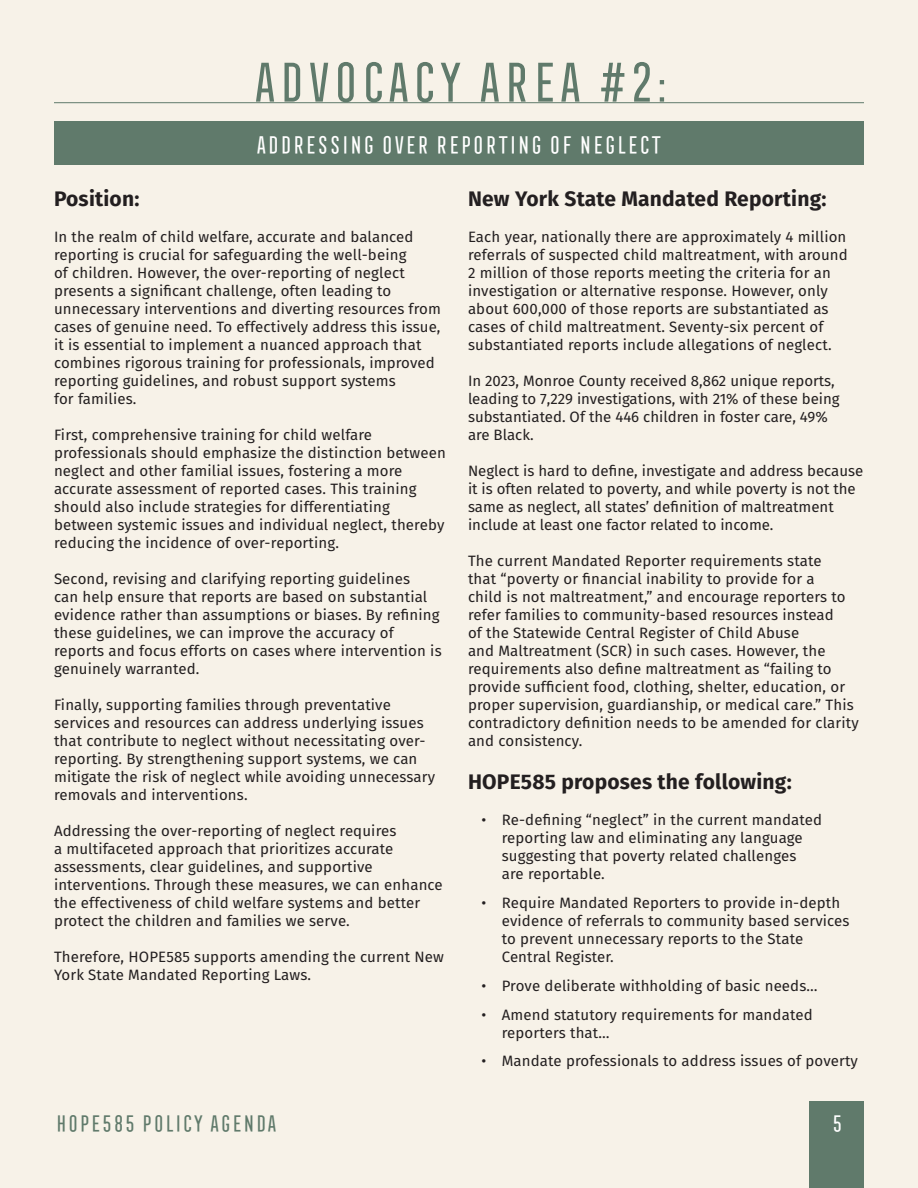
<style>
.page{position:relative;width:918px;height:1188px;background:#f7f2e8}
.page>*{position:absolute;margin:0;border:0;box-sizing:border-box;transform-origin:0 0}
.t1{font:54px "Frontage Condensed";letter-spacing:-.05em;color:#607a6b}
.t2{font:24px "Frontage Condensed";letter-spacing:-.05em;color:#fff}
.t3{font:22.5px "Frontage Condensed";letter-spacing:-.05em;color:#607a6b}
.t4{font:22.5px "Frontage Condensed";color:#fff}
.t5{font:700 21px "Fira Sans";letter-spacing:.01em;color:#231f20}
.t6{font:15px/18px "Fira Sans";letter-spacing:.01em;color:#231f20}
</style>
<div class="page">
<div style="left:809px;top:1102px;width:55px;height:86px;background:#607a6b"></div>
<div style="left:54px;top:122px;width:810px;height:43px;background:#607a6b"></div>
<hr style="left:54px;top:102px;width:810px;height:1px;background:#607a6b">
<p class="t1" style="left:249px;top:53px;width:421px">ADVOCACY AREA #2:</p>
<p class="t2" style="left:254px;top:132px;width:409px">ADDRESSING OVER REPORTING OF NEGLECT</p>
<p class="t5" style="left:54px;top:181px;width:87px">Position:</p>
<p class="t6" style="left:54px;top:227px;width:389px">In the realm of child welfare, accurate and balanced reporting is crucial for safeguarding the well-being<br>of children. However, the over-reporting of neglect presents a significant challenge, often leading to unnecessary interventions and diverting resources from cases of genuine need. To effectively address this issue, it is essential to implement a nuanced approach that combines rigorous training for professionals, improved reporting guidelines, and robust support systems<br>for families.</p>
<p class="t6" style="left:54px;top:425px;width:393px">First, comprehensive training for child welfare professionals should emphasize the distinction between neglect and other familial issues, fostering a more accurate assessment of reported cases. This training should also include strategies for differentiating between systemic issues and individual neglect, thereby reducing the incidence of over-reporting.</p>
<p class="t6" style="left:54px;top:569px;width:389px">Second, revising and clarifying reporting guidelines<br>can help ensure that reports are based on substantial evidence rather than assumptions or biases. By refining these guidelines, we can improve the accuracy of reports and focus efforts on cases where intervention is genuinely warranted.</p>
<p class="t6" style="left:54px;top:695px;width:383px">Finally, supporting families through preventative services and resources can address underlying issues that contribute to neglect without necessitating over&shy;reporting. By strengthening support systems, we can mitigate the risk of neglect while avoiding unnecessary removals and interventions.</p>
<p class="t6" style="left:54px;top:821px;width:390px">Addressing the over-reporting of neglect requires<br>a multifaceted approach that prioritizes accurate assessments, clear guidelines, and supportive interventions. Through these measures, we can enhance the effectiveness of child welfare systems and better protect the children and families we serve.</p>
<p class="t6" style="left:54px;top:947px;width:392px">Therefore, HOPE585 supports amending the current New<br>York State Mandated Reporting Laws.</p>
<p class="t5" style="left:468px;top:181px;width:360px">New York State Mandated Reporting:</p>
<p class="t6" style="left:468px;top:227px;width:381px">Each year, nationally there are approximately 4 million referrals of suspected child maltreatment, with around 2 million of those reports meeting the criteria for an investigation or alternative response. However, only about 600,000 of those reports are substantiated as cases of child maltreatment. Seventy-six percent of substantiated reports include allegations of neglect.</p>
<p class="t6" style="left:468px;top:371px;width:373px">In 2023, Monroe County received 8,862 unique reports, leading to 7,229 investigations, with 21% of these being substantiated. Of the 446 children in foster care, 49% are Black.</p>
<p class="t6" style="left:468px;top:461px;width:397px">Neglect is hard to define, investigate and address because it is often related to poverty, and while poverty is not the same as neglect, all states’ definition of maltreatment include at least one factor related to income.</p>
<p class="t6" style="left:468px;top:551px;width:392px">The current Mandated Reporter requirements state<br>that “poverty or financial inability to provide for a<br>child is not maltreatment,” and encourage reporters to refer families to community-based resources instead<br>of the Statewide Central Register of Child Abuse<br>and Maltreatment (SCR) in such cases. However, the requirements also define maltreatment as “failing to provide sufficient food, clothing, shelter, education, or proper supervision, guardianship, or medical care.” This contradictory definition needs to be amended for clarity and consistency.</p>
<p class="t5" style="left:468px;top:764px;width:325px">HOPE585 proposes the following:</p>
<p class="t6" style="left:502px;top:811px;width:322px;text-indent:-20px">• Re-defining “neglect” in the current mandated reporting law and eliminating any language suggesting that poverty related challenges<br>are reportable.</p>
<p class="t6" style="left:502px;top:893px;width:349px;text-indent:-20px">• Require Mandated Reporters to provide in-depth evidence of referrals to community based services to prevent unnecessary reports to the State Central Register.</p>
<p class="t6" style="left:482px;top:976px;width:338px">• Prove deliberate withholding of basic needs…</p>
<p class="t6" style="left:502px;top:1005px;width:312px;text-indent:-20px">• Amend statutory requirements for mandated reporters that…</p>
<p class="t6" style="left:482px;top:1052px;width:378px">• Mandate professionals to address issues of poverty</p>
<h3 class="t3" style="left:54px;top:1112px;width:225px">HOPE585 POLICY AGENDA</h3>
<h3 class="t4" style="left:830px;top:1112px;width:14px">5</h3>
</div>
